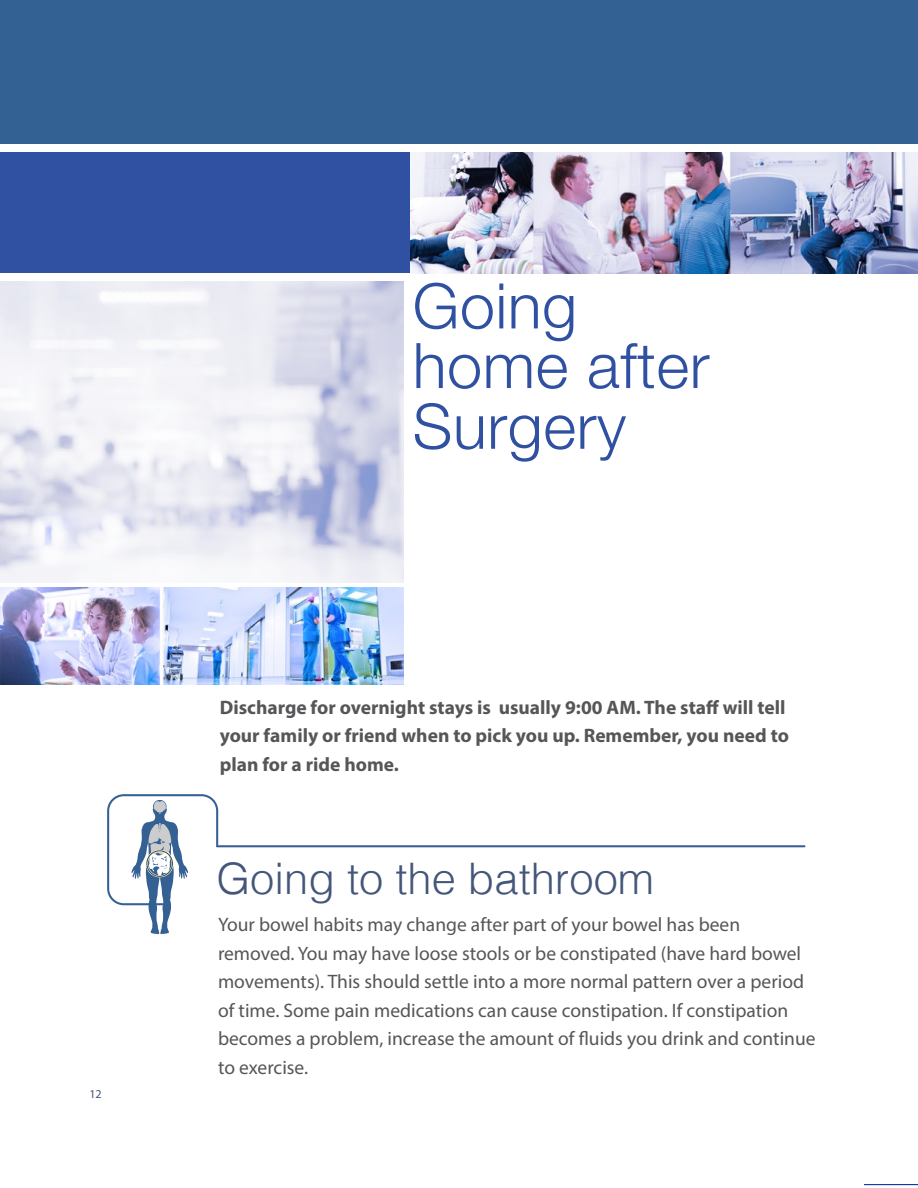
<style>
.page{position:relative;width:918px;height:1188px;background:#fff}
.page>*{position:absolute;margin:0;border:0;box-sizing:border-box;transform-origin:0 0}
.t1{font:300 62.85px/60.2px "Helvetica Neue";letter-spacing:.01em;color:#3050a1}
.t2{font:300 43.5px "Helvetica";color:#44567a}
.t3{font:19.5px/28.5px "Myriad Pro";color:#565659}
.t4{font:700 19.5px/28.5px "Myriad Pro";color:#565659}
.t5{font:12px "Myriad Pro";color:#44567a}
</style>
<div class="page">
<div style="left:0;top:152px;width:410px;height:121px;background:#3050a1"></div>
<img style="left:0;top:281px;width:404px;height:302px">
<img style="left:410px;top:153px;width:508px;height:121px">
<img style="left:0;top:588px;width:404px;height:97px">
<hr style="left:217px;top:845px;width:587px;height:2px;background:#356094">
<svg style="left:107px;top:794px;width:112px;height:140px"></svg>
<div style="left:146px;top:850px;width:28px;height:27px;border:2px solid #fff;border-radius:50%"></div>
<div style="left:146px;top:850px;width:27px;height:27px;border:1px solid #414a1f;border-radius:50%"></div>
<div style="left:0;top:0;width:918px;height:144px;background:#346194"></div>
<hr style="left:864px;top:1184px;width:54px;height:1px;background:#0936a9">
<p class="t5" style="left:89px;top:1087px;width:14px">12</p>
<h1 class="t1" style="left:413px;top:271px;width:298px">Going home after<br>Surgery</h1>
<p class="t4" style="left:220px;top:692px;width:571px">Discharge for overnight stays is usually 9:00 AM. The staff will tell your family or friend when to pick you up. Remember, you need to plan for a ride home.</p>
<h2 class="t2" style="left:216px;top:842px;width:439px">Going to the bathroom</h2>
<p class="t3" style="left:218px;top:910px;width:599px">Your bowel habits may change after part of your bowel has been removed. You may have loose stools or be constipated (have hard bowel movements). This should settle into a more normal pattern over a period of time. Some pain medications can cause constipation. If constipation becomes a problem, increase the amount of fluids you drink and continue to exercise.</p>
</div>
